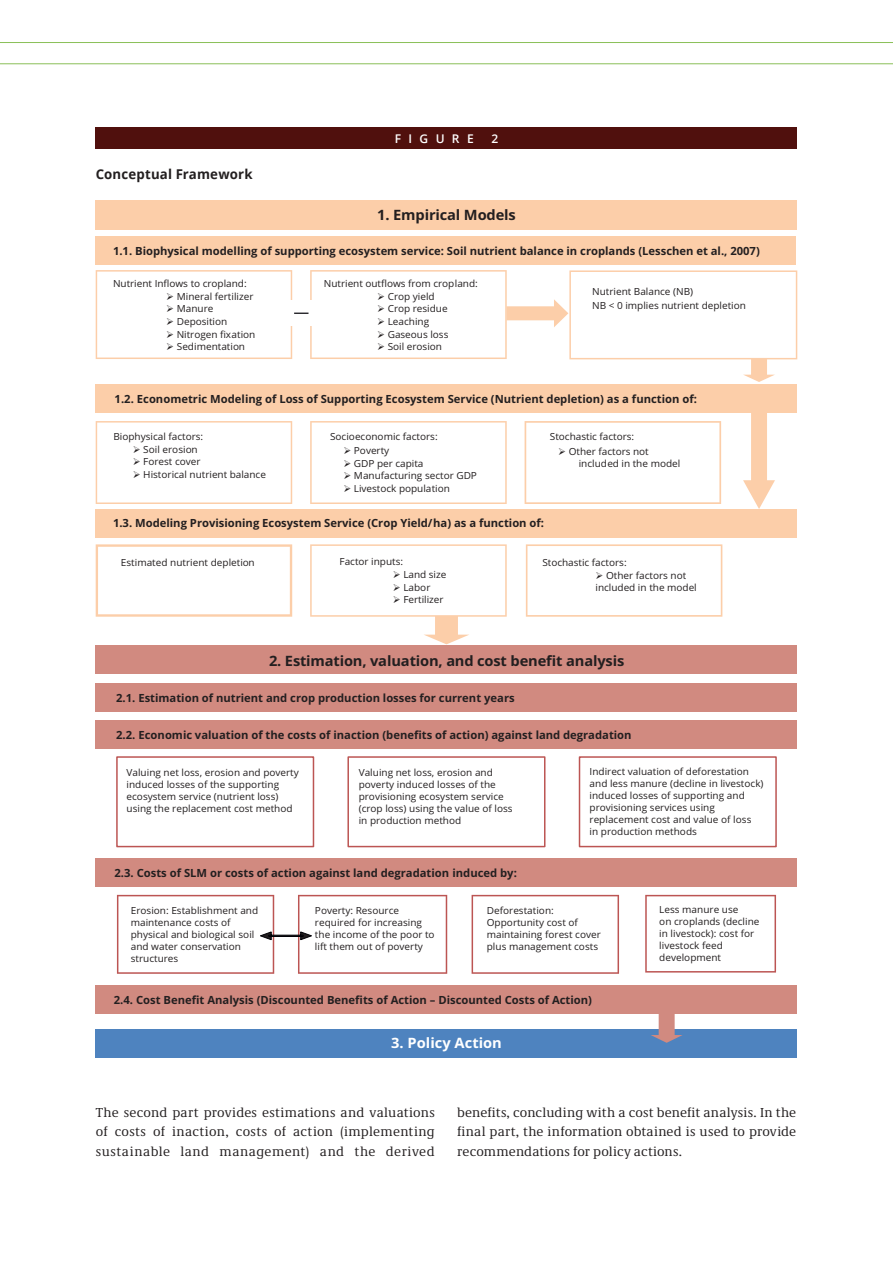
<style>
.page{position:relative;width:893px;height:1263px;background:#fff}
.page>*{position:absolute;margin:0;border:0;box-sizing:border-box;transform-origin:0 0}
.t1{font:700 14.25px "Open Sans";letter-spacing:-.01em;color:#231f20}
.t2{font:700 14.25px "Open Sans";color:#fff}
.t3{font:13.5px/19.5px "Demos Next Pro";letter-spacing:.02em;color:#231f20;text-align:justify}
.t4{font:700 13.5px "Open Sans";letter-spacing:.01em;color:#231f20}
.t5{font:600 12px "Open Sans";letter-spacing:.615em;color:#fff}
.t6{font:700 11.25px "Open Sans";color:#231f20}
.t7{font:9.75px/12px "Open Sans";color:#231f20}
</style>
<div class="page">
<hr style="left:0;top:42px;width:893px;height:1px;background:#8ac058">
<hr style="left:0;top:63px;width:893px;height:1px;background:#8ac058">
<div style="left:96px;top:645px;width:701px;height:29px;background:#d18a80"></div>
<div style="left:96px;top:683px;width:701px;height:28px;background:#d18a80"></div>
<div style="left:96px;top:720px;width:701px;height:29px;background:#d18a80"></div>
<div style="left:96px;top:236px;width:700px;height:29px;background:#fccea9"></div>
<div style="left:96px;top:384px;width:701px;height:29px;background:#fccea9"></div>
<div style="left:96px;top:509px;width:701px;height:29px;background:#fccea9"></div>
<svg style="left:96px;top:544px;width:196px;height:73px"></svg>
<svg style="left:116px;top:756px;width:661px;height:92px"></svg>
<div style="left:96px;top:858px;width:701px;height:28px;background:#d18a80"></div>
<svg style="left:472px;top:895px;width:147px;height:79px"></svg>
<svg style="left:645px;top:895px;width:131px;height:77px"></svg>
<div style="left:96px;top:985px;width:701px;height:29px;background:#d18a80"></div>
<div style="left:96px;top:1029px;width:701px;height:28px;background:#4e83bf"></div>
<svg style="left:743px;top:413px;width:32px;height:96px"></svg>
<svg style="left:651px;top:1014px;width:32px;height:29px"></svg>
<svg style="left:117px;top:895px;width:330px;height:79px"></svg>
<div style="left:96px;top:200px;width:701px;height:30px;background:#fccea9"></div>
<div style="left:96px;top:128px;width:701px;height:21px;background:#50100d"></div>
<svg style="left:96px;top:270px;width:701px;height:112px"></svg>
<svg style="left:96px;top:421px;width:196px;height:83px"></svg>
<svg style="left:310px;top:421px;width:197px;height:83px"></svg>
<svg style="left:525px;top:421px;width:196px;height:83px"></svg>
<svg style="left:310px;top:544px;width:197px;height:100px"></svg>
<svg style="left:526px;top:544px;width:196px;height:73px"></svg>
<h2 class="t4" style="left:96px;top:164px;width:158px">Conceptual Framework</h2>
<p class="t5" style="left:395px;top:130px;width:81px">FIGURE</p>
<p class="t5" style="left:491px;top:130px;width:8px">2</p>
<h1 class="t1" style="left:377px;top:205px;width:140px">1. Empirical Models</h1>
<p class="t6" style="left:113px;top:243px;width:648px">1.1. Biophysical modelling of supporting ecosystem service: Soil nutrient balance in croplands (Lesschen et al., 2007)</p>
<p class="t7" style="left:177px;top:277px;width:80px;line-height:12.6px;text-indent:-64px">Nutrient Inflows to cropland:<br>Mineral fertilizer<br>Manure<br>Deposition<br>Nitrogen fixation<br>Sedimentation</p>
<p class="t7" style="left:388px;top:277px;width:92px;line-height:12.6px;text-indent:-64px">Nutrient outflows from cropland:<br>Crop yield<br>Crop residue<br>Leaching<br>Gaseous loss<br>Soil erosion</p>
<p class="t7" style="left:592px;top:284px;width:155px;line-height:14px">Nutrient Balance (NB)<br>NB &lt; 0 implies nutrient depletion</p>
<p class="t6" style="left:115px;top:391px;width:584px">1.2. Econometric Modeling of Loss of Supporting Ecosystem Service (Nutrient depletion) as a function of:</p>
<p class="t7" style="left:143px;top:430px;width:124px;line-height:12.6px;text-indent:-30px">Biophysical factors:<br>Soil erosion<br>Forest cover<br>Historical nutrient balance</p>
<p class="t7" style="left:354px;top:429px;width:85px;line-height:14px;text-indent:-24px">Socioeconomic factors:<br>Poverty</p>
<p class="t7" style="left:354px;top:457px;width:124px;line-height:12.6px">GDP per capita<br>Manufacturing sector GDP<br>Livestock population</p>
<p class="t7" style="left:569px;top:429px;width:82px;line-height:14.7px;text-indent:-19px">Stochastic factors:<br>Other factors not</p>
<p class="t7" style="left:579px;top:457px;width:103px">included in the model</p>
<p class="t6" style="left:113px;top:515px;width:433px">1.3. Modeling Provisioning Ecosystem Service (Crop Yield/ha) as a function of:</p>
<p class="t7" style="left:121px;top:556px;width:135px">Estimated nutrient depletion</p>
<p class="t7" style="left:340px;top:556px;width:65px">Factor inputs:</p>
<p class="t7" style="left:403px;top:568px;width:45px;line-height:12.8px">Land size<br>Labor<br>Fertilizer</p>
<p class="t7" style="left:542px;top:556px;width:86px">Stochastic factors:</p>
<p class="t7" style="left:606px;top:569px;width:82px">Other factors not</p>
<p class="t7" style="left:596px;top:581px;width:103px">included in the model</p>
<h1 class="t1" style="left:269px;top:651px;width:357px">2. Estimation, valuation, and cost benefit analysis</h1>
<p class="t6" style="left:116px;top:689px;width:400px">2.1. Estimation of nutrient and crop production losses for current years</p>
<p class="t6" style="left:116px;top:727px;width:517px">2.2. Economic valuation of the costs of inaction (benefits of action) against land degradation</p>
<p class="t7" style="left:127px;top:766px;width:174px">Valuing net loss, erosion and poverty induced losses of the supporting ecosystem service (nutrient loss) using the replacement cost method</p>
<p class="t7" style="left:359px;top:766px;width:156px">Valuing net loss, erosion and poverty induced losses of the provisioning ecosystem service (crop loss) using the value of loss in production method</p>
<p class="t7" style="left:590px;top:765px;width:176px">Indirect valuation of deforestation and less manure (decline in livestock) induced losses of supporting and provisioning services using replacement cost and value of loss<br>in production methods</p>
<p class="t6" style="left:115px;top:865px;width:404px">2.3. Costs of SLM or costs of action against land degradation induced by:</p>
<p class="t7" style="left:131px;top:904px;width:129px">Erosion: Establishment and maintenance costs of physical and biological soil and water conservation structures</p>
<p class="t7" style="left:315px;top:904px;width:121px">Poverty: Resource required for increasing the income of the poor to lift them out of poverty</p>
<p class="t7" style="left:487px;top:904px;width:116px">Deforestation:<br>Opportunity cost of maintaining forest cover plus management costs</p>
<p class="t7" style="left:659px;top:904px;width:102px">Less manure use<br>on croplands (decline in livestock): cost for livestock feed development</p>
<p class="t6" style="left:114px;top:992px;width:480px">2.4. Cost Benefit Analysis (Discounted Benefits of Action – Discounted Costs of Action)</p>
<h1 class="t2" style="left:391px;top:1033px;width:112px">3. Policy Action</h1>
<h2 class="t3" style="left:96px;top:1102px;width:341px">The second part provides estimations and valuations of costs of inaction, costs of action (implementing sustainable land management) and the derived</h2>
<h2 class="t3" style="left:457px;top:1101px;width:341px">benefits, concluding with a cost benefit analysis. In the final part, the information obtained is used to provide recommendations for policy actions.</h2>
</div>
